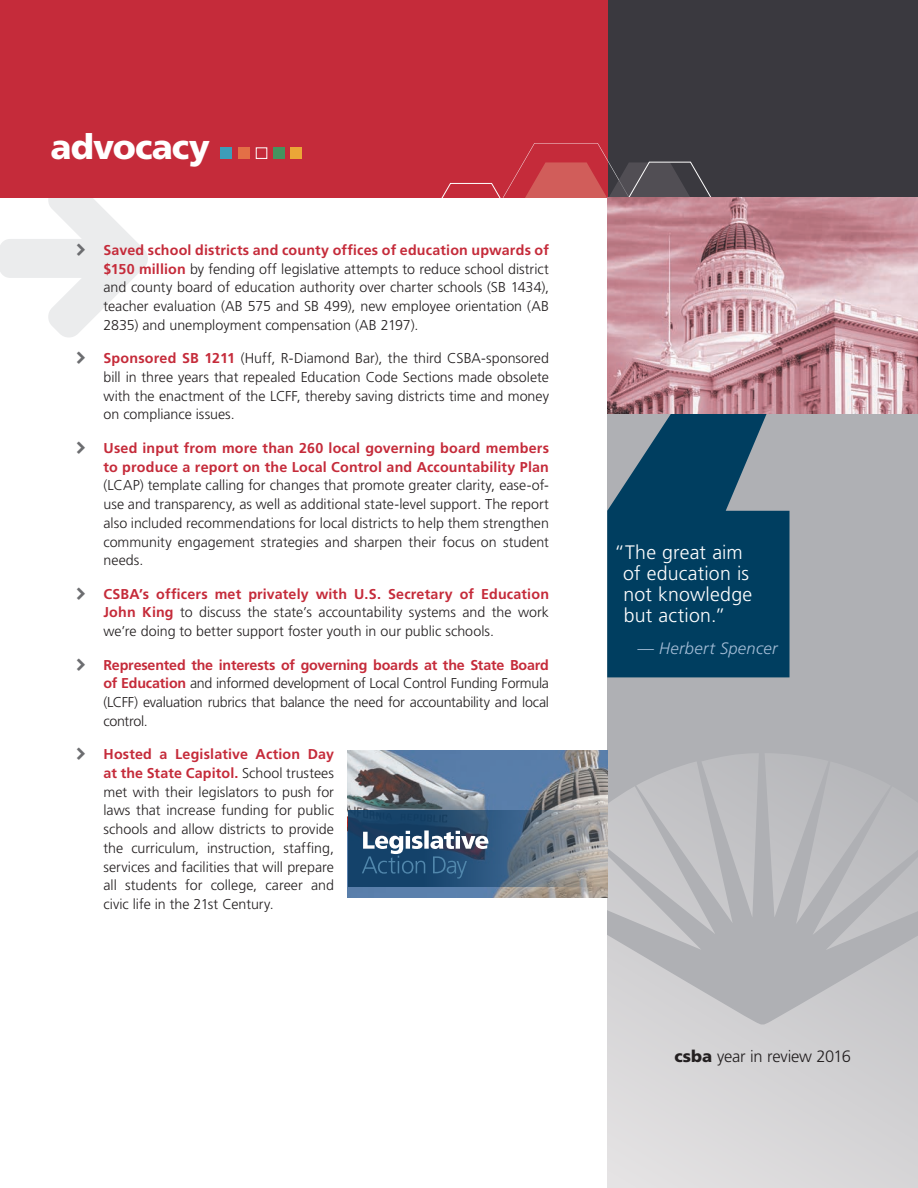
<style>
.page{position:relative;width:918px;height:1188px;background:#fff}
.page>*{position:absolute;margin:0;border:0;box-sizing:border-box;transform-origin:0 0}
.t1{font:900 34.65px "Frutiger LT Std";letter-spacing:-.025em;color:#fff}
.quote{font:300 19.5px/21px "Frutiger LT Std";letter-spacing:.01em;color:#fff}
.t2{font:300 16.5px "Frutiger LT Std";letter-spacing:-.015em;color:#231f20}
.quote_credit{font:italic 300 16.5px "Frutiger LT Std";letter-spacing:.02em;color:#a4bdd6}
.t3{font:300 14.25px/18.8px "Frutiger LT Std";color:#231f20;text-align:justify}
.s1{font-weight:700;color:#c52b3a}
.s2{font-weight:900}
</style>
<div class="page">
<div style="left:607px;top:125px;width:311px;height:1063px;background:#afb0b4"></div>
<svg style="left:608px;top:754px;width:150px;height:135px"></svg>
<svg style="left:765px;top:754px;width:153px;height:135px"></svg>
<svg style="left:607px;top:889px;width:311px;height:299px;fill:#d1d1d3"></svg>
<div style="left:549px;top:0;width:369px;height:198px;background:#3a393f"></div>
<div style="left:0;top:0;width:607px;height:198px;background:#c52b3a"></div>
<svg style="left:607px;top:414px;width:183px;height:263px;background:#1b4f6d"></svg>
<svg style="left:441px;top:143px;width:270px;height:55px"></svg>
<img style="left:607px;top:198px;width:311px;height:216px">
<div style="left:220px;top:147px;width:12px;height:12px;background:#3d9db9"></div>
<div style="left:238px;top:147px;width:12px;height:12px;background:#e36f46"></div>
<div style="left:256px;top:147px;width:11px;height:12px;background:#c52b3a;border:1px solid #fff"></div>
<div style="left:273px;top:147px;width:12px;height:12px;background:#45935f"></div>
<div style="left:290px;top:147px;width:12px;height:12px;background:#eba637"></div>
<img style="left:348px;top:751px;width:260px;height:146px">
<svg style="left:348px;top:811px;width:260px;height:76px;background:#576e82"></svg>
<svg style="left:362px;top:830px;width:126px;height:49px;background:#496a89"></svg>
<svg style="left:0;top:198px;width:148px;height:139px"></svg>
<h1 class="t1" style="left:51px;top:126px;width:161px">advocacy</h1>
<p class="t3" style="left:104px;top:241px;width:447px"><span class="s1">Saved school districts and county offices of education upwards of $150 million</span> by fending off legislative attempts to reduce school district and county board of education authority over charter schools (SB 1434), teacher evaluation (AB 575 and SB 499), new employee orientation (AB 2835) and unemployment compensation (AB 2197).</p>
<p class="t3" style="left:104px;top:349px;width:447px"><span class="s1">Sponsored SB 1211</span> (Huff, R-Diamond Bar), the third CSBA-sponsored bill in three years that repealed Education Code Sections made obsolete with the enactment of the LCFF, thereby saving districts time and money on compliance issues.</p>
<p class="t3" style="left:104px;top:439px;width:447px"><span class="s1">Used input from more than 260 local governing board members to produce a report on the Local Control and Accountability Plan </span>(LCAP) template calling for changes that promote greater clarity, ease-of&shy;use and transparency, as well as additional state-level support. The report also included recommendations for local districts to help them strengthen community engagement strategies and sharpen their focus on student needs.</p>
<p class="t3" style="left:104px;top:585px;width:447px"><span class="s1">CSBA’s officers met privately with U.S. Secretary of Education John King</span> to discuss the state’s accountability systems and the work we’re doing to better support foster youth in our public schools.</p>
<p class="t3" style="left:104px;top:655px;width:447px"><span class="s1">Represented the interests of governing boards at the State Board of Education</span> and informed development of Local Control Funding Formula (LCFF) evaluation rubrics that balance the need for accountability and local control.</p>
<p class="t3" style="left:104px;top:745px;width:232px"><span class="s1">Hosted a Legislative Action Day at the State Capitol.</span> School trustees met with their legislators to push for laws that increase funding for public schools and allow districts to provide the curriculum, instruction, staffing, services and facilities that will prepare all students for college, career and civic life in the 21st Century.</p>
<p class="quote" style="left:623px;top:542px;width:131px;text-indent:-9px">“The great aim of education is not knowledge but action.”</p>
<p class="quote_credit" style="left:637px;top:639px;width:142px">— Herbert Spencer</p>
<p class="t2" style="left:674px;top:1047px;width:178px"><span class="s2">csba</span> year in review 2016</p>
</div>
